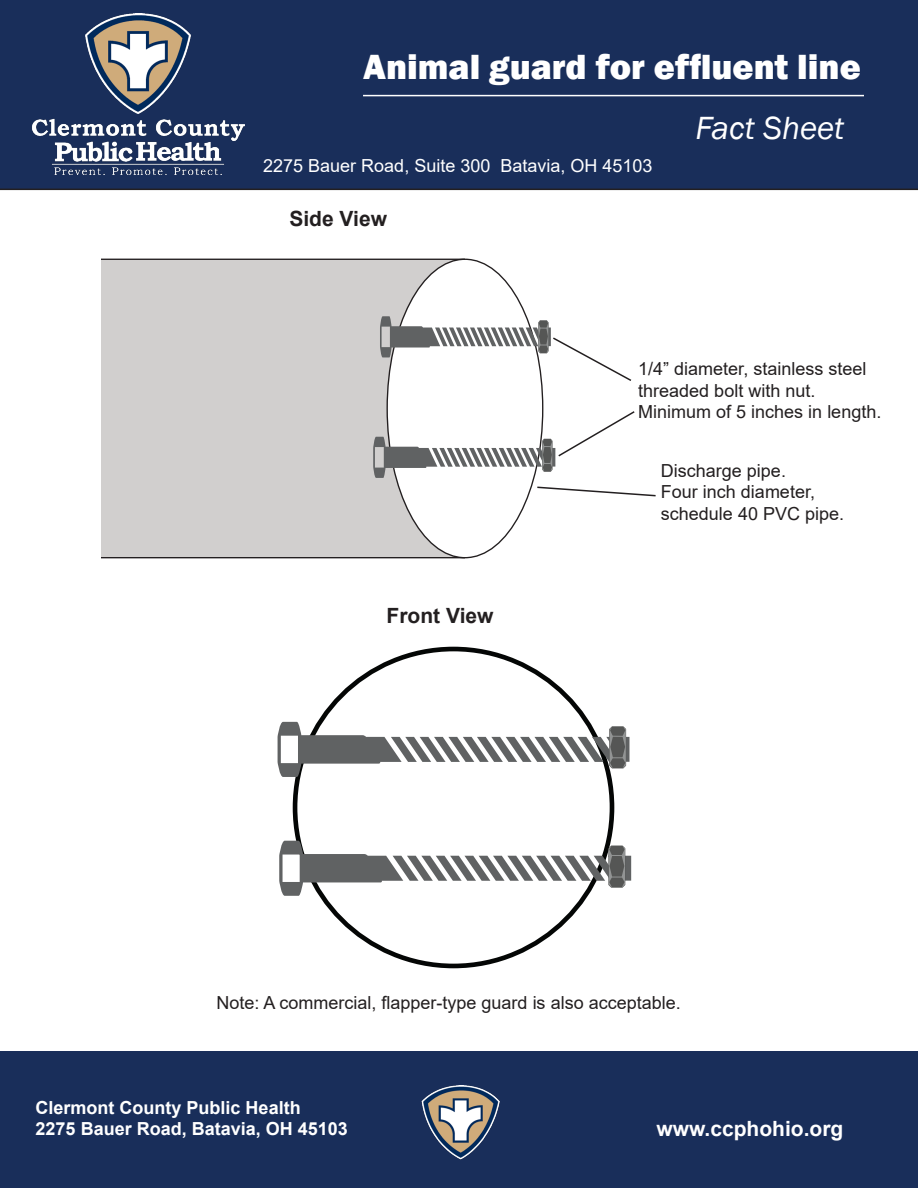
<style>
.page{position:relative;width:918px;height:1188px;background:#fff}
.page>*{position:absolute;margin:0;border:0;box-sizing:border-box;transform-origin:0 0}
.t1{font:800 36px "Franklin Gothic";color:#fff}
.t2{font:italic 33px "Franklin Gothic";color:#fff}
.t3{font:700 21px "Arial";color:#231f20}
.t4{font:700 21px "Arial";color:#fff}
.t5{font:18px/21.6px "Arial";color:#231f20}
.t6{font:700 18px "Arial";color:#fff}
.t7{font:18px "Arial";color:#fff}
</style>
<div class="page">
<div style="left:0;top:0;width:918px;height:190px;background:#192e5a"></div>
<hr style="left:363px;top:95px;width:501px;height:1px;background:#fff">
<img style="left:31px;top:14px;width:213px;height:161px">
<svg style="left:101px;top:260px;width:355px;height:297px;background:#d3d1d0"></svg>
<hr style="left:101px;top:259px;width:364px;height:1px;background:#231f20">
<hr style="left:101px;top:557px;width:364px;height:1px;background:#231f20">
<svg style="left:278px;top:722px;width:351px;height:55px"></svg>
<svg style="left:279px;top:841px;width:352px;height:55px"></svg>
<svg style="left:373px;top:410px;width:262px;height:68px"></svg>
<svg style="left:380px;top:316px;width:252px;height:66px"></svg>
<svg style="left:537px;top:486px;width:119px;height:11px"></svg>
<div style="left:0;top:1051px;width:917px;height:137px;background:#192e5a"></div>
<img style="left:421px;top:1085px;width:79px;height:75px">
<p class="t1" style="left:363px;top:44px;width:499px">Animal guard for effluent line</p>
<p class="t7" style="left:263px;top:153px;width:391px">2275 Bauer Road, Suite 300 Batavia, OH 45103</p>
<p class="t3" style="left:289px;top:204px;width:99px">Side View</p>
<p class="t2" style="left:696px;top:107px;width:150px">Fact Sheet</p>
<p class="t5" style="left:638px;top:358px;width:230px">1/4” diameter, stainless steel</p>
<p class="t5" style="left:638px;top:379px;width:245px">threaded bolt with nut.<br>Minimum of 5 inches in length.</p>
<p class="t3" style="left:387px;top:601px;width:108px">Front View</p>
<p class="t5" style="left:661px;top:459px;width:185px">Discharge pipe.<br>Four inch diameter, schedule 40 PVC pipe.</p>
<p class="t5" style="left:217px;top:992px;width:466px">Note: A commercial, flapper-type guard is also acceptable.</p>
<p class="t6" style="left:36px;top:1095px;width:267px">Clermont County Public Health</p>
<p class="t6" style="left:36px;top:1116px;width:314px">2275 Bauer Road, Batavia, OH 45103</p>
<p class="t4" style="left:656px;top:1114px;width:189px">www.ccphohio.org</p>
</div>
